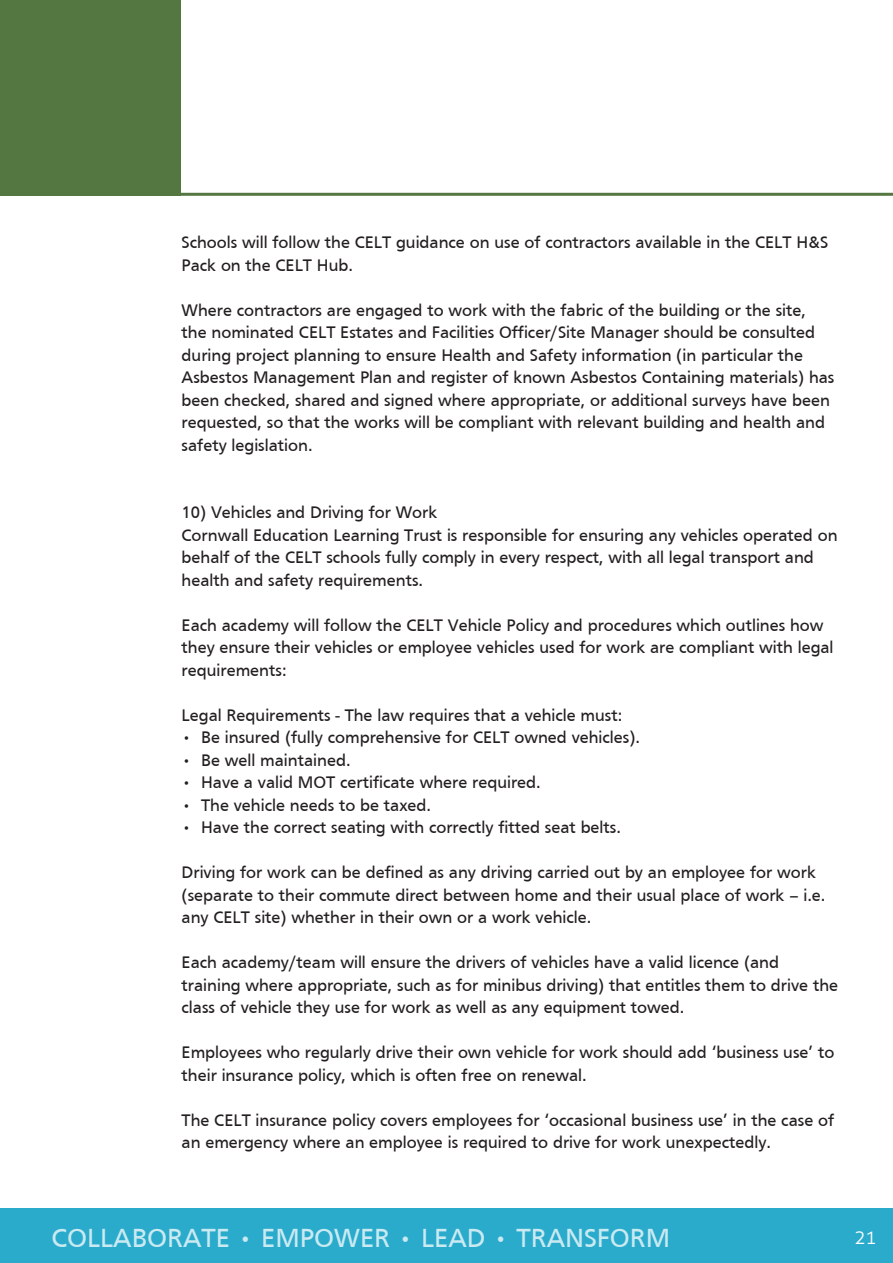
<style>
.page{position:relative;width:893px;height:1263px;background:#fff}
.page>*{position:absolute;margin:0;border:0;box-sizing:border-box;transform-origin:0 0}
.t1{font:27px "Frutiger";color:#caeaf2}
.t2{font:300 19.5px "Aller";color:#fff}
.t3{font:17.25px/22.5px "Frutiger";color:#231f20}
</style>
<div class="page">
<div style="left:0;top:1209px;width:893px;height:54px;background:#2babcc"></div>
<hr style="left:181px;top:193px;width:712px;height:3px;background:#547641">
<div style="left:0;top:0;width:180px;height:196px;background:#547641"></div>
<p class="t3" style="left:182px;top:231px;width:648px">Schools will follow the CELT guidance on use of contractors available in the CELT H&amp;S<br>Pack on the CELT Hub.</p>
<p class="t3" style="left:182px;top:299px;width:654px">Where contractors are engaged to work with the fabric of the building or the site, the nominated CELT Estates and Facilities Officer/Site Manager should be consulted during project planning to ensure Health and Safety information (in particular the Asbestos Management Plan and register of known Asbestos Containing materials) has been checked, shared and signed where appropriate, or additional surveys have been requested, so that the works will be compliant with relevant building and health and safety legislation.</p>
<p class="t3" style="left:182px;top:501px;width:257px">10) Vehicles and Driving for Work</p>
<p class="t3" style="left:182px;top:524px;width:657px">Cornwall Education Learning Trust is responsible for ensuring any vehicles operated on behalf of the CELT schools fully comply in every respect, with all legal transport and health and safety requirements.</p>
<p class="t3" style="left:182px;top:614px;width:653px">Each academy will follow the CELT Vehicle Policy and procedures which outlines how they ensure their vehicles or employee vehicles used for work are compliant with legal requirements:</p>
<p class="t3" style="left:182px;top:704px;width:442px">Legal Requirements - The law requires that a vehicle must:</p>
<p class="t3" style="left:182px;top:726px;width:460px">• Be insured (fully comprehensive for CELT owned vehicles).</p>
<p class="t3" style="left:182px;top:749px;width:170px">• Be well maintained.</p>
<p class="t3" style="left:182px;top:771px;width:361px">• Have a valid MOT certificate where required.</p>
<p class="t3" style="left:182px;top:794px;width:251px">• The vehicle needs to be taxed.</p>
<p class="t3" style="left:182px;top:816px;width:441px">• Have the correct seating with correctly fitted seat belts.</p>
<p class="t3" style="left:182px;top:861px;width:645px">Driving for work can be defined as any driving carried out by an employee for work (separate to their commute direct between home and their usual place of work – i.e. any CELT site) whether in their own or a work vehicle.</p>
<p class="t3" style="left:182px;top:951px;width:658px">Each academy/team will ensure the drivers of vehicles have a valid licence (and training where appropriate, such as for minibus driving) that entitles them to drive the class of vehicle they use for work as well as any equipment towed.</p>
<p class="t3" style="left:182px;top:1041px;width:654px">Employees who regularly drive their own vehicle for work should add ‘business use’ to their insurance policy, which is often free on renewal.</p>
<p class="t3" style="left:182px;top:1109px;width:654px">The CELT insurance policy covers employees for ‘occasional business use’ in the case of an emergency where an employee is required to drive for work unexpectedly.</p>
<p class="t1" style="left:52px;top:1222px;width:620px">COLLABORATE • EMPOWER • LEAD • TRANSFORM</p>
<p class="t2" style="left:854px;top:1225px;width:24px">21</p>
</div>
